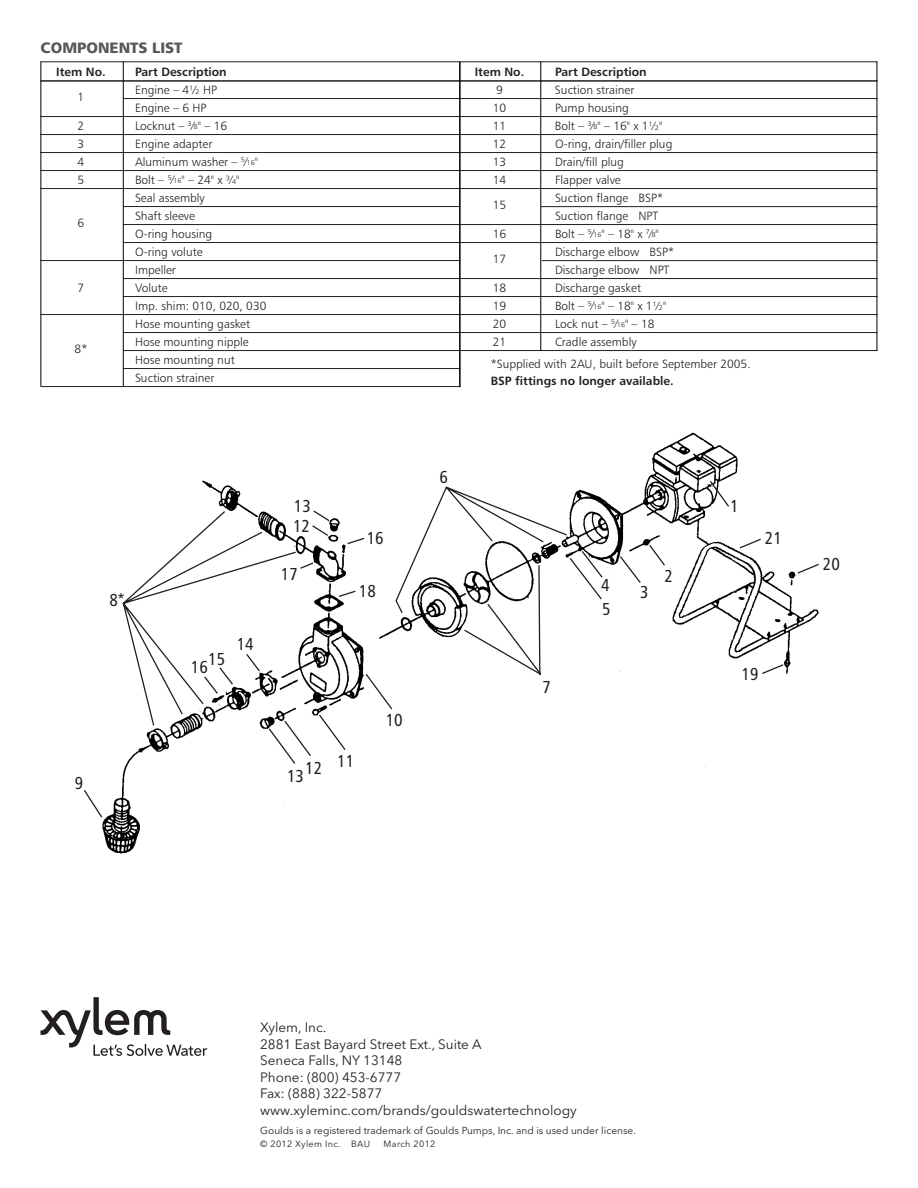
<style>
.page{position:relative;width:918px;height:1188px;background:#fff}
.page>*{position:absolute;margin:0;border:0;box-sizing:border-box;transform-origin:0 0}
.t1{font:17.25px/23.4px "Humanist 777 BT Roman Condensed B";color:#231f20}
.t2{font:15px "Humanist 777 BT Black B";color:#57585a}
.address{font:13.5px/16.5px "Avenir Next LT Pro";color:#231f20}
.t3{font:12px "Humanist 777 BT Light B";color:#231f20}
.t4{font:12px "Humanist 777 BT Bold B";color:#231f20}
.t5{font:10.2px "Avenir Next LT Pro";color:#231f20}
.t6{font:9px "Avenir Next LT Pro";letter-spacing:.04em;color:#231f20}
.s1{font-size:7.05px}
</style>
<div class="page">
<img style="left:102px;top:432px;width:636px;height:422px">
<svg style="left:121px;top:479px;width:698px;height:248px"></svg>
<svg style="left:267px;top:673px;width:127px;height:92px"></svg>
<svg style="left:84px;top:789px;width:20px;height:30px"></svg>
<hr style="left:542px;top:260px;width:335px;height:1px;background:#231f20">
<hr style="left:541px;top:206px;width:337px;height:1px;background:#231f20">
<hr style="left:40px;top:61px;width:838px;height:1px;background:#231f20">
<hr style="left:40px;top:80px;width:838px;height:2px;background:#231f20">
<hr style="left:123px;top:98px;width:755px;height:1px;background:#231f20">
<hr style="left:40px;top:116px;width:838px;height:1px;background:#231f20">
<hr style="left:40px;top:134px;width:838px;height:1px;background:#231f20">
<hr style="left:40px;top:152px;width:838px;height:1px;background:#231f20">
<hr style="left:40px;top:170px;width:838px;height:1px;background:#231f20">
<hr style="left:40px;top:188px;width:838px;height:1px;background:#231f20">
<hr style="left:123px;top:206px;width:337px;height:1px;background:#231f20">
<hr style="left:123px;top:224px;width:755px;height:1px;background:#231f20">
<hr style="left:123px;top:242px;width:755px;height:1px;background:#231f20">
<hr style="left:40px;top:260px;width:420px;height:1px;background:#231f20">
<hr style="left:123px;top:278px;width:755px;height:1px;background:#231f20">
<hr style="left:123px;top:296px;width:755px;height:1px;background:#231f20">
<hr style="left:40px;top:314px;width:838px;height:1px;background:#231f20">
<hr style="left:123px;top:332px;width:755px;height:1px;background:#231f20">
<hr style="left:123px;top:350px;width:755px;height:1px;background:#231f20">
<hr style="left:123px;top:368px;width:337px;height:1px;background:#231f20">
<hr style="left:40px;top:386px;width:420px;height:1px;background:#231f20">
<hr style="left:40px;top:61px;width:1px;height:325px;background:#000">
<hr style="left:123px;top:61px;width:1px;height:325px;background:#000">
<hr style="left:459px;top:62px;width:2px;height:325px;background:#000">
<hr style="left:540px;top:62px;width:1px;height:289px;background:#000">
<hr style="left:877px;top:62px;width:1px;height:289px;background:#000">
<svg style="left:41px;top:997px;width:166px;height:59px"></svg>
<p class="t2" style="left:40px;top:38px;width:144px">COMPONENTS LIST</p>
<p class="t4" style="left:56px;top:64px;width:51px">Item No.</p>
<p class="t4" style="left:135px;top:64px;width:93px">Part Description</p>
<p class="t4" style="left:475px;top:64px;width:51px">Item No.</p>
<p class="t4" style="left:555px;top:64px;width:93px">Part Description</p>
<p class="t3" style="left:78px;top:90px;width:8px">1</p>
<p class="t3" style="left:135px;top:82px;width:83px">Engine – 4½ HP</p>
<p class="t3" style="left:496px;top:82px;width:8px">9</p>
<p class="t3" style="left:555px;top:82px;width:81px">Suction strainer</p>
<p class="t3" style="left:135px;top:100px;width:73px">Engine – 6 HP</p>
<p class="t3" style="left:493px;top:100px;width:15px">10</p>
<p class="t3" style="left:555px;top:100px;width:75px">Pump housing</p>
<p class="t3" style="left:78px;top:118px;width:8px">2</p>
<p class="t3" style="left:135px;top:118px;width:94px">Locknut – <sup>3</sup>⁄<span class="s1">8</span>" – 16</p>
<p class="t3" style="left:493px;top:118px;width:15px">11</p>
<p class="t3" style="left:555px;top:118px;width:109px">Bolt – <sup>3</sup>⁄<span class="s1">8</span>" – 16" x 1½"</p>
<p class="t3" style="left:78px;top:136px;width:8px">3</p>
<p class="t3" style="left:135px;top:136px;width:79px">Engine adapter</p>
<p class="t3" style="left:493px;top:136px;width:15px">12</p>
<p class="t3" style="left:555px;top:136px;width:119px">O-ring, drain/filler plug</p>
<p class="t3" style="left:78px;top:154px;width:8px">4</p>
<p class="t3" style="left:135px;top:154px;width:124px">Aluminum washer – <sup>5</sup>⁄<span class="s1">16</span>"</p>
<p class="t3" style="left:493px;top:154px;width:15px">13</p>
<p class="t3" style="left:555px;top:154px;width:70px">Drain/fill plug</p>
<p class="t3" style="left:78px;top:172px;width:8px">5</p>
<p class="t3" style="left:135px;top:172px;width:106px">Bolt – <sup>5</sup>⁄<span class="s1">16</span>" – 24" x ¾"</p>
<p class="t3" style="left:493px;top:172px;width:15px">14</p>
<p class="t3" style="left:555px;top:172px;width:67px">Flapper valve</p>
<p class="t3" style="left:135px;top:190px;width:71px">Seal assembly</p>
<p class="t3" style="left:493px;top:198px;width:15px">15</p>
<p class="t3" style="left:555px;top:190px;width:110px">Suction flange BSP*</p>
<p class="t3" style="left:135px;top:208px;width:61px">Shaft sleeve</p>
<p class="t3" style="left:555px;top:208px;width:105px">Suction flange NPT</p>
<p class="t3" style="left:135px;top:226px;width:79px">O-ring housing</p>
<p class="t3" style="left:493px;top:226px;width:15px">16</p>
<p class="t3" style="left:555px;top:226px;width:105px">Bolt – <sup>5</sup>⁄<span class="s1">16</span>" – 18" x <sup>7</sup>⁄<span class="s1">8</span>"</p>
<p class="t3" style="left:135px;top:244px;width:69px">O-ring volute</p>
<p class="t3" style="left:493px;top:252px;width:15px">17</p>
<p class="t3" style="left:78px;top:216px;width:8px">6</p>
<p class="t3" style="left:555px;top:244px;width:121px">Discharge elbow BSP*</p>
<p class="t3" style="left:135px;top:262px;width:42px">Impeller</p>
<p class="t3" style="left:555px;top:262px;width:116px">Discharge elbow NPT</p>
<p class="t3" style="left:78px;top:280px;width:8px">7</p>
<p class="t3" style="left:135px;top:280px;width:34px">Volute</p>
<p class="t3" style="left:493px;top:280px;width:15px">18</p>
<p class="t3" style="left:555px;top:280px;width:88px">Discharge gasket</p>
<p class="t3" style="left:135px;top:298px;width:133px">Imp. shim: 010, 020, 030</p>
<p class="t3" style="left:493px;top:298px;width:15px">19</p>
<p class="t3" style="left:555px;top:298px;width:113px">Bolt – <sup>5</sup>⁄<span class="s1">16</span>" – 18" x 1½"</p>
<p class="t3" style="left:135px;top:316px;width:117px">Hose mounting gasket</p>
<p class="t3" style="left:493px;top:316px;width:15px">20</p>
<p class="t3" style="left:555px;top:316px;width:101px">Lock nut – <sup>5</sup>⁄<span class="s1">16</span>" – 18</p>
<p class="t3" style="left:75px;top:342px;width:14px">8*</p>
<p class="t3" style="left:135px;top:334px;width:115px">Hose mounting nipple</p>
<p class="t3" style="left:493px;top:334px;width:15px">21</p>
<p class="t3" style="left:555px;top:334px;width:83px">Cradle assembly</p>
<p class="t3" style="left:135px;top:352px;width:101px">Hose mounting nut</p>
<p class="t3" style="left:135px;top:370px;width:81px">Suction strainer</p>
<p class="t3" style="left:491px;top:357px;width:262px">*Supplied with 2AU, built before September 2005.</p>
<p class="t4" style="left:491px;top:373px;width:185px">BSP fittings no longer available.</p>
<p class="t1" style="left:110px;top:588px;width:16px">8*</p>
<p class="t1" style="left:75px;top:771px;width:10px">9</p>
<p class="t1" style="left:208px;top:647px;width:19px">15</p>
<p class="t1" style="left:191px;top:655px;width:19px">16</p>
<p class="t1" style="left:237px;top:632px;width:19px">14</p>
<p class="t1" style="left:293px;top:496px;width:19px;line-height:20px">13<br>12</p>
<p class="t1" style="left:281px;top:562px;width:19px">17</p>
<p class="t1" style="left:367px;top:526px;width:19px">16</p>
<p class="t1" style="left:359px;top:579px;width:19px">18</p>
<p class="t1" style="left:305px;top:756px;width:19px">12</p>
<p class="t1" style="left:287px;top:764px;width:19px">13</p>
<p class="t1" style="left:337px;top:749px;width:19px">11</p>
<p class="t1" style="left:386px;top:708px;width:19px">10</p>
<p class="t1" style="left:439px;top:465px;width:10px">6</p>
<p class="t1" style="left:542px;top:675px;width:10px">7</p>
<p class="t1" style="left:601px;top:573px;width:11px">4<br>5</p>
<p class="t1" style="left:640px;top:580px;width:10px">3</p>
<p class="t1" style="left:665px;top:564px;width:10px">2</p>
<p class="t1" style="left:730px;top:494px;width:10px">1</p>
<p class="t1" style="left:765px;top:526px;width:19px">21</p>
<p class="t1" style="left:742px;top:662px;width:19px">19</p>
<p class="t1" style="left:823px;top:552px;width:19px">20</p>
<p class="address" style="left:260px;top:1019px;width:68px">Xylem, Inc.</p>
<p class="address" style="left:260px;top:1036px;width:223px">2881 East Bayard Street Ext., Suite A</p>
<p class="address" style="left:260px;top:1052px;width:144px">Seneca Falls, NY 13148</p>
<p class="address" style="left:260px;top:1069px;width:143px">Phone: (800) 453-6777<br>Fax: (888) 322-5877</p>
<p class="address" style="left:260px;top:1102px;width:318px">www.xyleminc.com/brands/gouldswatertechnology</p>
<p class="t5" style="left:260px;top:1124px;width:377px">Goulds is a registered trademark of Goulds Pumps, Inc. and is used under license.</p>
<p class="t6" style="left:260px;top:1139px;width:111px">© 2012 Xylem Inc. BAU</p>
<p class="t6" style="left:384px;top:1139px;width:53px">March 2012</p>
</div>
